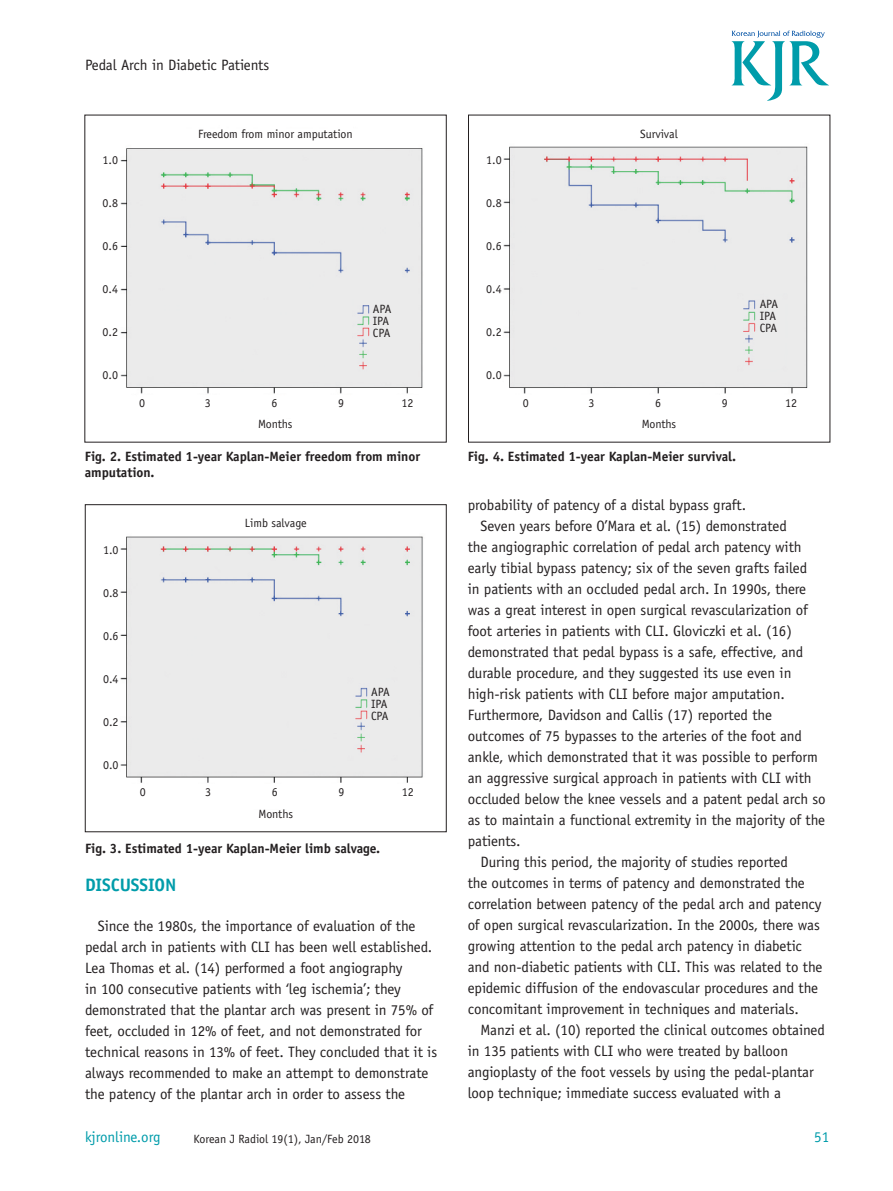
<style>
.page{position:relative;width:893px;height:1191px;background:#fff}
.page>*{position:absolute;margin:0;border:0;box-sizing:border-box;transform-origin:0 0}
.큰제목{font:700 18px "Officina Sans Std";letter-spacing:-.005em;color:#009caa}
.본문{font:15px/21px "Officina Sans Std";letter-spacing:-.005em;color:#231f20}
.t1{font:15px "Officina Sans Std";letter-spacing:-.005em;color:#009caa}
.그림제목{font:700 13.5px/16.2px "Officina Sans Std";letter-spacing:-.005em;color:#231f20}
.t2{font:12px "Officina Sans Std";letter-spacing:-.005em;color:#231f20}
</style>
<div class="page">
<svg style="left:732px;top:31px;width:97px;height:70px"></svg>
<img style="left:120px;top:148px;width:303px;height:246px">
<img style="left:120px;top:536px;width:303px;height:247px">
<div style="left:85px;top:504px;width:361px;height:328px;border:1px solid #231f20"></div>
<img style="left:503px;top:146px;width:305px;height:248px">
<p class="본문" style="left:85px;top:54px;width:186px">Pedal Arch in Diabetic Patients</p>
<p class="t2" style="left:103px;top:153px;width:17px">1.0</p>
<p class="t2" style="left:103px;top:196px;width:17px">0.8</p>
<p class="t2" style="left:103px;top:239px;width:17px">0.6</p>
<p class="t2" style="left:103px;top:282px;width:17px">0.4</p>
<p class="t2" style="left:103px;top:325px;width:17px">0.2</p>
<p class="t2" style="left:103px;top:368px;width:17px">0.0</p>
<p class="t2" style="left:198px;top:127px;width:156px">Freedom from minor amputation</p>
<p class="t2" style="left:373px;top:302px;width:20px">APA</p>
<p class="t2" style="left:373px;top:314px;width:18px">IPA</p>
<p class="t2" style="left:373px;top:326px;width:19px">CPA</p>
<p class="t2" style="left:139px;top:395px;width:7px">0</p>
<p class="t2" style="left:205px;top:395px;width:7px">3</p>
<p class="t2" style="left:271px;top:395px;width:7px">6</p>
<p class="t2" style="left:338px;top:395px;width:7px">9</p>
<p class="t2" style="left:401px;top:395px;width:13px">12</p>
<p class="t2" style="left:258px;top:416px;width:36px">Months</p>
<p class="그림제목" style="left:85px;top:448px;width:337px">Fig. 2. Estimated 1-year Kaplan-Meier freedom from minor amputation.</p>
<p class="t2" style="left:103px;top:543px;width:17px">1.0</p>
<p class="t2" style="left:103px;top:586px;width:17px">0.8</p>
<p class="t2" style="left:103px;top:629px;width:17px">0.6</p>
<p class="t2" style="left:103px;top:672px;width:17px">0.4</p>
<p class="t2" style="left:103px;top:715px;width:17px">0.2</p>
<p class="t2" style="left:103px;top:758px;width:17px">0.0</p>
<p class="t2" style="left:245px;top:516px;width:63px">Limb salvage</p>
<p class="t2" style="left:371px;top:684px;width:20px">APA</p>
<p class="t2" style="left:371px;top:696px;width:18px">IPA</p>
<p class="t2" style="left:371px;top:708px;width:19px">CPA</p>
<p class="t2" style="left:140px;top:785px;width:7px">0</p>
<p class="t2" style="left:205px;top:785px;width:7px">3</p>
<p class="t2" style="left:272px;top:785px;width:7px">6</p>
<p class="t2" style="left:338px;top:785px;width:7px">9</p>
<p class="t2" style="left:402px;top:785px;width:13px">12</p>
<p class="t2" style="left:259px;top:807px;width:36px">Months</p>
<p class="그림제목" style="left:85px;top:840px;width:297px">Fig. 3. Estimated 1-year Kaplan-Meier limb salvage.</p>
<p class="큰제목" style="left:85px;top:873px;width:93px">DISCUSSION</p>
<p class="본문" style="left:85px;top:915px;width:354px;text-indent:13px">Since the 1980s, the importance of evaluation of the pedal arch in patients with CLI has been well established.<br>Lea Thomas et al. (14) performed a foot angiography<br>in 100 consecutive patients with ‘leg ischemia’; they demonstrated that the plantar arch was present in 75% of feet, occluded in 12% of feet, and not demonstrated for technical reasons in 13% of feet. They concluded that it is always recommended to make an attempt to demonstrate the patency of the plantar arch in order to assess the</p>
<p class="t1" style="left:85px;top:1128px;width:77px">kjronline.org</p>
<p class="t2" style="left:194px;top:1132px;width:179px">Korean J Radiol 19(1), Jan/Feb 2018</p>
<p class="t2" style="left:486px;top:153px;width:17px">1.0</p>
<p class="t2" style="left:486px;top:196px;width:17px">0.8</p>
<p class="t2" style="left:486px;top:239px;width:17px">0.6</p>
<p class="t2" style="left:486px;top:282px;width:17px">0.4</p>
<p class="t2" style="left:486px;top:325px;width:17px">0.2</p>
<p class="t2" style="left:486px;top:368px;width:17px">0.0</p>
<p class="t2" style="left:640px;top:127px;width:39px">Survival</p>
<p class="t2" style="left:760px;top:297px;width:20px">APA</p>
<p class="t2" style="left:760px;top:309px;width:18px">IPA</p>
<p class="t2" style="left:760px;top:321px;width:19px">CPA</p>
<p class="t2" style="left:523px;top:395px;width:7px">0</p>
<p class="t2" style="left:589px;top:395px;width:7px">3</p>
<p class="t2" style="left:655px;top:395px;width:7px">6</p>
<p class="t2" style="left:722px;top:395px;width:7px">9</p>
<p class="t2" style="left:785px;top:395px;width:13px">12</p>
<p class="t2" style="left:642px;top:416px;width:36px">Months</p>
<p class="그림제목" style="left:468px;top:448px;width:270px">Fig. 4. Estimated 1-year Kaplan-Meier survival.</p>
<p class="본문" style="left:468px;top:494px;width:280px">probability of patency of a distal bypass graft.</p>
<p class="본문" style="left:468px;top:515px;width:360px;text-indent:13px">Seven years before O’Mara et al. (15) demonstrated<br>the angiographic correlation of pedal arch patency with early tibial bypass patency; six of the seven grafts failed<br>in patients with an occluded pedal arch. In 1990s, there was a great interest in open surgical revascularization of foot arteries in patients with CLI. Gloviczki et al. (16) demonstrated that pedal bypass is a safe, effective, and durable procedure, and they suggested its use even in high-risk patients with CLI before major amputation.<br>Furthermore, Davidson and Callis (17) reported the outcomes of 75 bypasses to the arteries of the foot and ankle, which demonstrated that it was possible to perform an aggressive surgical approach in patients with CLI with occluded below the knee vessels and a patent pedal arch so as to maintain a functional extremity in the majority of the patients.</p>
<p class="본문" style="left:468px;top:851px;width:356px;text-indent:13px">During this period, the majority of studies reported<br>the outcomes in terms of patency and demonstrated the correlation between patency of the pedal arch and patency of open surgical revascularization. In the 2000s, there was growing attention to the pedal arch patency in diabetic and non-diabetic patients with CLI. This was related to the epidemic diffusion of the endovascular procedures and the concomitant improvement in techniques and materials.</p>
<p class="본문" style="left:468px;top:1019px;width:359px;text-indent:13px">Manzi et al. (10) reported the clinical outcomes obtained in 135 patients with CLI who were treated by balloon angioplasty of the foot vessels by using the pedal-plantar loop technique; immediate success evaluated with a</p>
<p class="t1" style="left:814px;top:1128px;width:16px">51</p>
</div>
